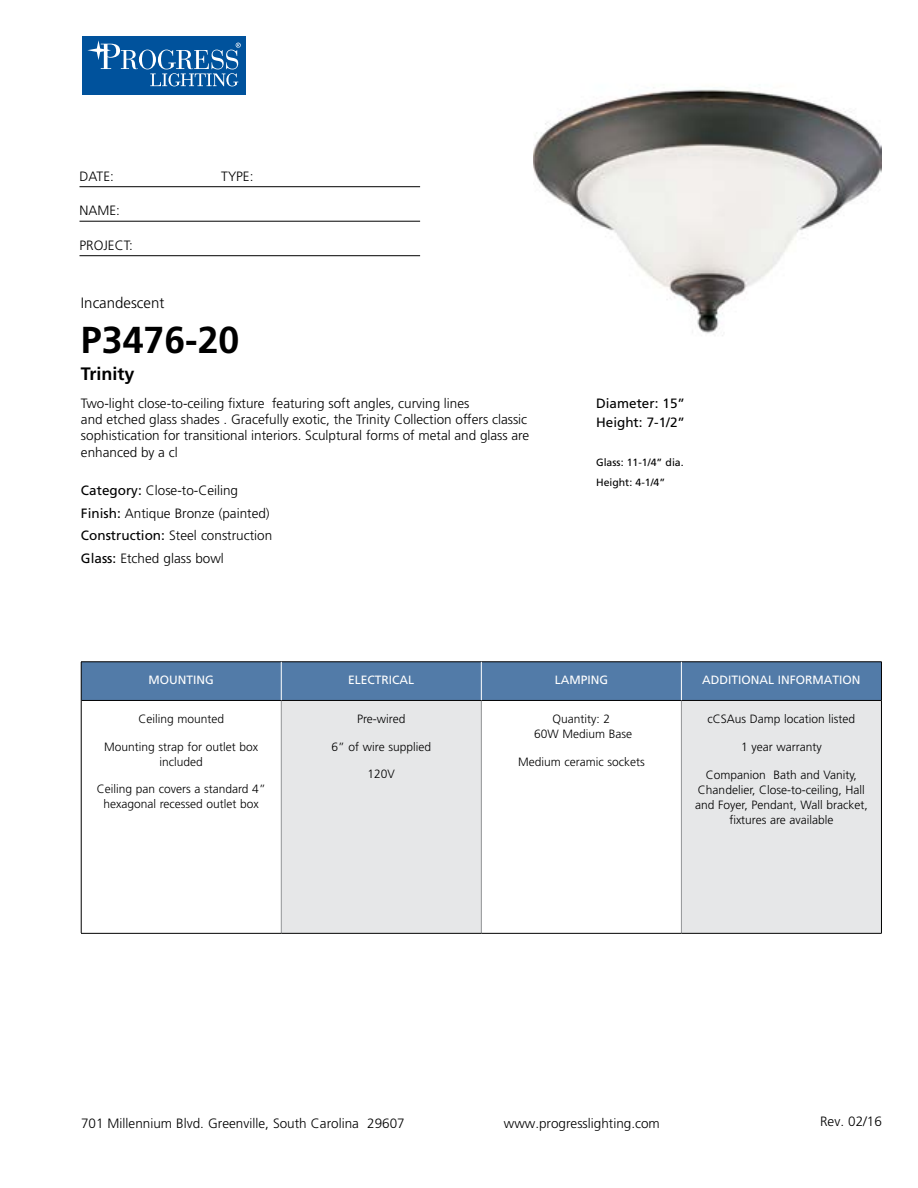
<style>
.page{position:relative;width:918px;height:1188px;background:#fff}
.page>*{position:absolute;margin:0;border:0;box-sizing:border-box;transform-origin:0 0}
.t1{font:700 37.5px "Frutiger LT Std";color:#000}
.t2{font:700 18px "Frutiger LT Std";color:#000}
.t3{font:300 15px "Frutiger LT Std";color:#000}
.t4{font:300 13.5px/16.2px "Frutiger LT Std";color:#000}
.t5{font:13.5px/19.5px "Frutiger LT Std";color:#000}
.t6{font:300 12px/15px "Frutiger LT Std";color:#000;text-align:center}
.t7{font:12px "Frutiger LT Std";color:#fff}
.t8{font:10.5px/19.5px "Frutiger LT Std";color:#000}
.s1{font-weight:400}
</style>
<div class="page">
<div style="left:82px;top:36px;width:164px;height:59px;background:#00529c"></div>
<svg style="left:139px;top:50px;width:17px;height:19px"></svg>
<div style="left:142px;top:50px;width:11px;height:19px;background:#00529c;border-radius:50%"></div>
<svg style="left:87px;top:40px;width:51px;height:29px"></svg>
<svg style="left:150px;top:43px;width:91px;height:43px"></svg>
<hr style="left:80px;top:186px;width:340px;height:1px;background:#000">
<hr style="left:80px;top:221px;width:340px;height:1px;background:#000">
<hr style="left:80px;top:255px;width:340px;height:1px;background:#000">
<div style="left:82px;top:663px;width:799px;height:37px;background:#527ba8"></div>
<div style="left:281px;top:700px;width:200px;height:233px;background:#e6e7e8"></div>
<div style="left:681px;top:700px;width:200px;height:233px;background:#e6e7e8"></div>
<hr style="left:281px;top:701px;width:1px;height:232px;background:#939598">
<hr style="left:481px;top:701px;width:1px;height:232px;background:#939598">
<hr style="left:681px;top:701px;width:1px;height:232px;background:#939598">
<hr style="left:81px;top:700px;width:200px;height:1px;background:#000">
<hr style="left:281px;top:700px;width:200px;height:1px;background:#000">
<hr style="left:481px;top:700px;width:200px;height:1px;background:#000">
<hr style="left:681px;top:700px;width:200px;height:1px;background:#000">
<hr style="left:81px;top:933px;width:200px;height:1px;background:#000">
<hr style="left:281px;top:933px;width:200px;height:1px;background:#000">
<hr style="left:481px;top:933px;width:200px;height:1px;background:#000">
<hr style="left:681px;top:933px;width:201px;height:1px;background:#000">
<hr style="left:81px;top:662px;width:200px;height:1px;background:#000">
<hr style="left:81px;top:662px;width:1px;height:38px;background:#000">
<hr style="left:281px;top:662px;width:200px;height:1px;background:#000">
<hr style="left:481px;top:662px;width:200px;height:1px;background:#000">
<hr style="left:681px;top:662px;width:201px;height:1px;background:#000">
<hr style="left:881px;top:662px;width:1px;height:38px;background:#000">
<hr style="left:81px;top:700px;width:1px;height:233px;background:#000">
<hr style="left:881px;top:700px;width:1px;height:233px;background:#000">
<hr style="left:281px;top:662px;width:1px;height:38px;background:#fff">
<hr style="left:681px;top:662px;width:1px;height:38px;background:#fff">
<hr style="left:481px;top:662px;width:1px;height:38px;background:#fff">
<img style="left:533px;top:89px;width:349px;height:247px">
<p class="t4" style="left:80px;top:169px;width:36px">DATE:</p>
<p class="t4" style="left:221px;top:169px;width:34px">TYPE:</p>
<p class="t4" style="left:80px;top:204px;width:42px">NAME:</p>
<p class="t4" style="left:80px;top:238px;width:55px">PROJECT:</p>
<p class="t3" style="left:81px;top:296px;width:85px">Incandescent</p>
<h1 class="t1" style="left:81px;top:325px;width:160px">P3476-20</h1>
<h2 class="t2" style="left:81px;top:367px;width:55px">Trinity</h2>
<p class="t4" style="left:81px;top:396px;width:450px">Two-light close-to-ceiling fixture featuring soft angles, curving lines<br>and etched glass shades . Gracefully exotic, the Trinity Collection offers classic sophistication for transitional interiors. Sculptural forms of metal and glass are enhanced by a cl</p>
<p class="t4" style="left:81px;top:480px;width:193px;line-height:22.5px"><span class="s1">Category:</span> Close-to-Ceiling<br><span class="s1">Finish:</span> Antique Bronze (painted)<br><span class="s1">Construction:</span> Steel construction<br><span class="s1">Glass:</span> Etched glass bowl</p>
<p class="t5" style="left:596px;top:394px;width:90px">Diameter: 15”<br>Height: 7-1/2”</p>
<p class="t8" style="left:596px;top:454px;width:89px">Glass: 11-1/4” dia.<br>Height: 4-1/4”</p>
<p class="t7" style="left:149px;top:675px;width:67px">MOUNTING</p>
<p class="t7" style="left:348px;top:675px;width:68px">ELECTRICAL</p>
<p class="t7" style="left:555px;top:675px;width:55px">LAMPING</p>
<p class="t7" style="left:702px;top:675px;width:160px">ADDITIONAL INFORMATION</p>
<p class="t6" style="left:138px;top:712px;width:87px">Ceiling mounted</p>
<p class="t6" style="left:104px;top:740px;width:156px">Mounting strap for outlet box included</p>
<p class="t6" style="left:97px;top:783px;width:170px">Ceiling pan covers a standard 4” hexagonal recessed outlet box</p>
<p class="t6" style="left:357px;top:712px;width:50px">Pre-wired</p>
<p class="t6" style="left:332px;top:740px;width:101px">6” of wire supplied</p>
<p class="t6" style="left:368px;top:768px;width:29px">120V</p>
<p class="t6" style="left:708px;top:712px;width:149px">cCSAus Damp location listed</p>
<p class="t6" style="left:741px;top:740px;width:82px">1 year warranty</p>
<p class="t6" style="left:695px;top:768px;width:174px">Companion Bath and Vanity,<br>Chandelier, Close-to-ceiling, Hall and Foyer, Pendant, Wall bracket, fixtures are available</p>
<p class="t6" style="left:534px;top:712px;width:100px">Quantity: 2<br>60W Medium Base</p>
<p class="t6" style="left:518px;top:755px;width:128px">Medium ceramic sockets</p>
<p class="t4" style="left:81px;top:1116px;width:325px">701 Millennium Blvd. Greenville, South Carolina 29607</p>
<p class="t4" style="left:504px;top:1116px;width:158px">www.progresslighting.com</p>
<p class="t4" style="left:820px;top:1114px;width:63px">Rev. 02/16</p>
</div>
